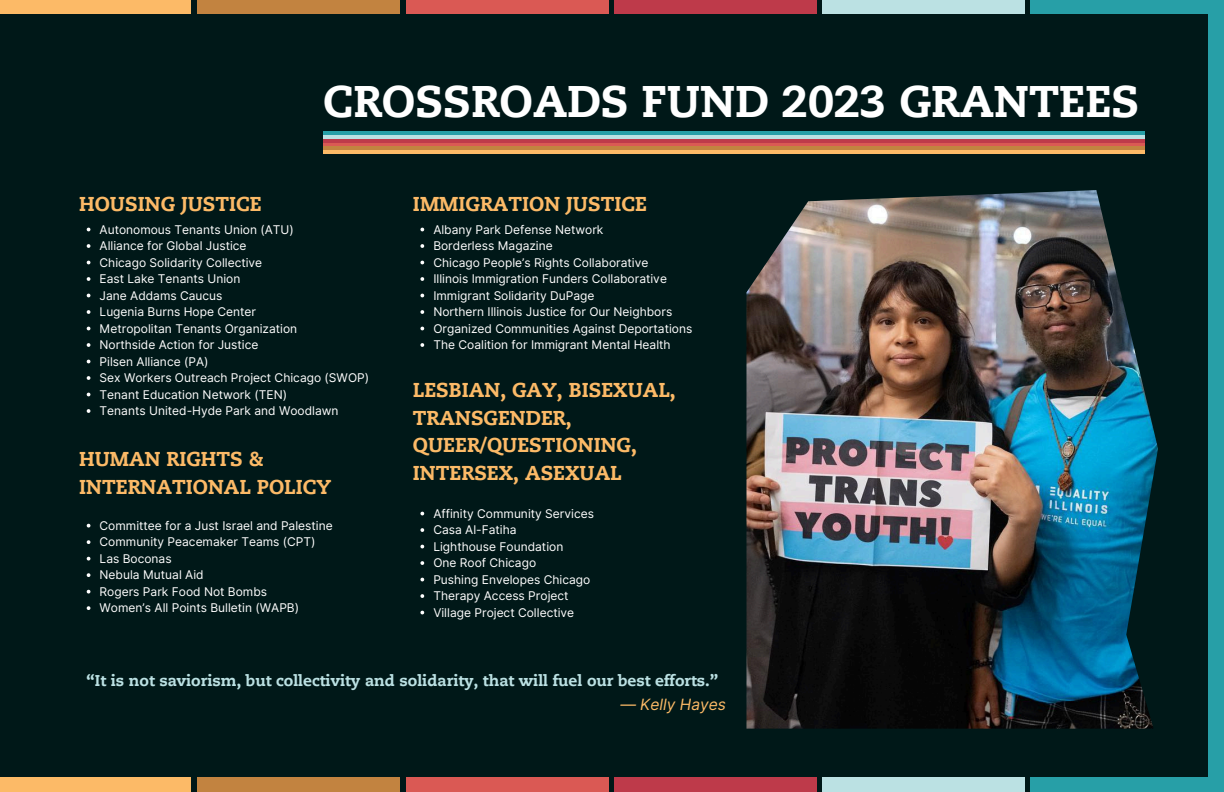
<style>
.page{position:relative;width:1224px;height:792px;background:#fff}
.page>*{position:absolute;margin:0;border:0;box-sizing:border-box;transform-origin:0 0}
.t1{font:800 44.1px "Caecilia LT Pro 85";color:#fff}
.t2{font:800 20px/27.8px "Caecilia LT Pro 85";color:#fcba67}
.t3{font:800 15.5px/23.2px "Caecilia LT Pro 85";color:#bbe1e3}
.t4{font:12px "Inter";color:#fff}
.s1{font-family:"Inter";font-weight:400;font-style:italic;color:#fcba67}
</style>
<div class="page">
<div style="left:1031px;top:0;width:193px;height:792px;background:#279fa7"></div>
<div style="left:614px;top:0;width:203px;height:792px;background:#be3a4a"></div>
<div style="left:0;top:0;width:190px;height:792px;background:#fcba67"></div>
<div style="left:822px;top:0;width:203px;height:792px;background:#bbe1e3"></div>
<div style="left:406px;top:0;width:202px;height:792px;background:#da5954"></div>
<div style="left:197px;top:0;width:202px;height:792px;background:#c28340"></div>
<div style="left:0;top:15px;width:1208px;height:762px;background:#001818"></div>
<hr style="left:323px;top:131px;width:822px;height:4px;background:#279fa7">
<hr style="left:323px;top:139px;width:822px;height:4px;background:#be3a4a">
<hr style="left:323px;top:150px;width:822px;height:4px;background:#fcba67">
<hr style="left:323px;top:135px;width:822px;height:4px;background:#bbe1e3">
<hr style="left:323px;top:143px;width:822px;height:3px;background:#da5954">
<hr style="left:323px;top:146px;width:822px;height:4px;background:#c28340">
<svg style="left:87px;top:524px;width:3px;height:4px"></svg>
<svg style="left:87px;top:540px;width:3px;height:4px"></svg>
<svg style="left:87px;top:557px;width:3px;height:4px"></svg>
<svg style="left:87px;top:573px;width:3px;height:4px"></svg>
<svg style="left:87px;top:590px;width:3px;height:4px"></svg>
<svg style="left:87px;top:606px;width:3px;height:4px"></svg>
<img style="left:746px;top:190px;width:412px;height:539px">
<svg style="left:87px;top:244px;width:3px;height:4px"></svg>
<svg style="left:87px;top:277px;width:3px;height:4px"></svg>
<svg style="left:87px;top:310px;width:3px;height:4px"></svg>
<svg style="left:87px;top:343px;width:3px;height:4px"></svg>
<svg style="left:87px;top:376px;width:3px;height:4px"></svg>
<svg style="left:87px;top:409px;width:3px;height:4px"></svg>
<svg style="left:420px;top:228px;width:4px;height:3px"></svg>
<svg style="left:420px;top:244px;width:4px;height:4px"></svg>
<svg style="left:420px;top:261px;width:4px;height:3px"></svg>
<svg style="left:420px;top:277px;width:4px;height:4px"></svg>
<svg style="left:420px;top:294px;width:4px;height:3px"></svg>
<svg style="left:420px;top:310px;width:4px;height:4px"></svg>
<svg style="left:420px;top:327px;width:4px;height:3px"></svg>
<svg style="left:420px;top:343px;width:4px;height:4px"></svg>
<svg style="left:420px;top:512px;width:4px;height:3px"></svg>
<svg style="left:420px;top:528px;width:4px;height:4px"></svg>
<svg style="left:420px;top:545px;width:4px;height:3px"></svg>
<svg style="left:420px;top:561px;width:4px;height:4px"></svg>
<svg style="left:420px;top:578px;width:4px;height:3px"></svg>
<svg style="left:420px;top:594px;width:4px;height:4px"></svg>
<svg style="left:420px;top:611px;width:4px;height:3px"></svg>
<p class="t2" style="left:79px;top:191px;width:184px">HOUSING JUSTICE</p>
<p class="t1" style="left:323px;top:83px;width:818px">CROSSROADS FUND 2023 GRANTEES</p>
<h2 class="t2" style="left:413px;top:191px;width:235px">IMMIGRATION JUSTICE</h2>
<p class="t4" style="left:100px;top:222px;width:196px">Autonomous Tenants Union (ATU)</p>
<p class="t4" style="left:100px;top:239px;width:148px">Alliance for Global Justice</p>
<p class="t4" style="left:100px;top:255px;width:164px">Chicago Solidarity Collective</p>
<p class="t4" style="left:100px;top:272px;width:142px">East Lake Tenants Union</p>
<p class="t4" style="left:100px;top:288px;width:124px">Jane Addams Caucus</p>
<p class="t4" style="left:100px;top:305px;width:158px">Lugenia Burns Hope Center</p>
<p class="t4" style="left:100px;top:321px;width:199px">Metropolitan Tenants Organization</p>
<h2 class="t4" style="left:100px;top:338px;width:160px">Northside Action for Justice</h2>
<p class="t4" style="left:100px;top:354px;width:110px">Pilsen Alliance (PA)</p>
<p class="t4" style="left:100px;top:371px;width:271px">Sex Workers Outreach Project Chicago (SWOP)</p>
<p class="t4" style="left:100px;top:387px;width:189px">Tenant Education Network (TEN)</p>
<p class="t4" style="left:100px;top:404px;width:241px">Tenants United-Hyde Park and Woodlawn</p>
<p class="t2" style="left:79px;top:447px;width:254px">HUMAN RIGHTS &amp;<br>INTERNATIONAL POLICY</p>
<h1 class="t4" style="left:100px;top:518px;width:235px">Committee for a Just Israel and Palestine</h1>
<h2 class="t4" style="left:100px;top:535px;width:218px">Community Peacemaker Teams (CPT)</h2>
<p class="t4" style="left:100px;top:551px;width:74px">Las Boconas</p>
<p class="t4" style="left:100px;top:568px;width:106px">Nebula Mutual Aid</p>
<p class="t4" style="left:100px;top:584px;width:169px">Rogers Park Food Not Bombs</p>
<p class="t4" style="left:100px;top:601px;width:201px">Women’s All Points Bulletin (WAPB)</p>
<p class="t4" style="left:433px;top:222px;width:172px">Albany Park Defense Network</p>
<p class="t4" style="left:433px;top:239px;width:121px">Borderless Magazine</p>
<p class="t4" style="left:433px;top:255px;width:217px">Chicago People’s Rights Collaborative</p>
<p class="t4" style="left:433px;top:272px;width:235px">Illinois Immigration Funders Collaborative</p>
<p class="t4" style="left:433px;top:288px;width:163px">Immigrant Solidarity DuPage</p>
<p class="t4" style="left:433px;top:305px;width:240px">Northern Illinois Justice for Our Neighbors</p>
<p class="t4" style="left:433px;top:321px;width:260px">Organized Communities Against Deportations</p>
<p class="t4" style="left:433px;top:338px;width:239px">The Coalition for Immigrant Mental Health</p>
<h2 class="t2" style="left:413px;top:378px;width:264px">LESBIAN, GAY, BISEXUAL,<br>TRANSGENDER,<br>QUEER/QUESTIONING,<br>INTERSEX, ASEXUAL</h2>
<p class="t4" style="left:433px;top:506px;width:162px">Affinity Community Services</p>
<p class="t4" style="left:433px;top:523px;width:85px">Casa Al-Fatiha</p>
<p class="t4" style="left:433px;top:539px;width:132px">Lighthouse Foundation</p>
<p class="t4" style="left:433px;top:556px;width:104px">One Roof Chicago</p>
<p class="t4" style="left:433px;top:572px;width:158px">Pushing Envelopes Chicago</p>
<p class="t4" style="left:433px;top:589px;width:137px">Therapy Access Project</p>
<p class="t4" style="left:433px;top:605px;width:142px">Village Project Collective</p>
<h3 class="t3" style="left:620px;top:671px;width:107px;text-indent:-534px">“It is not saviorism, but collectivity and solidarity, that will fuel our best efforts.” <span class="s1">― Kelly Hayes</span></h3>
</div>
